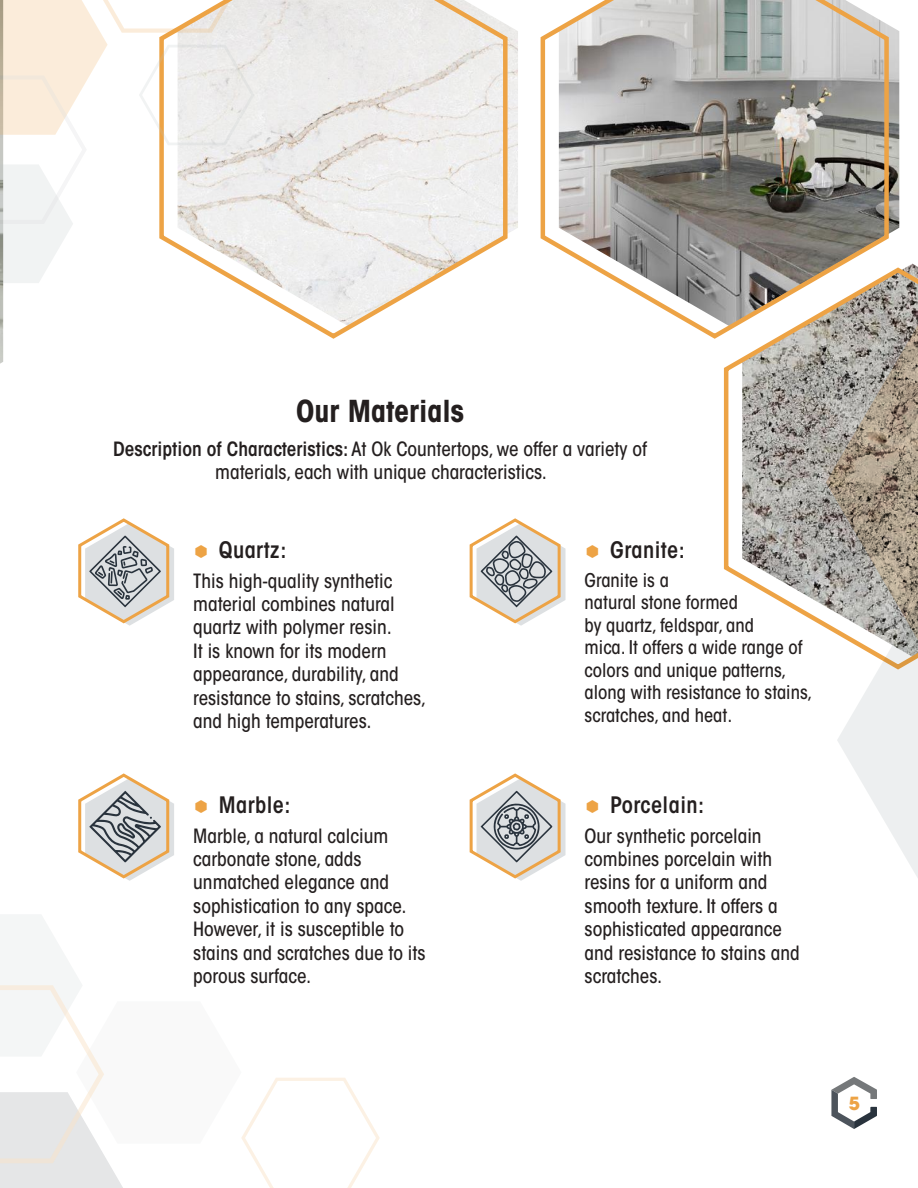
<style>
.page{position:relative;width:918px;height:1188px;background:#fff}
.page>*{position:absolute;margin:0;border:0;box-sizing:border-box;transform-origin:0 0}
.t1{font:700 condensed 30px "ITC Avant Garde Std";color:#241f1f}
.t2{font:600 condensed 22.5px "ITC Avant Garde Std";letter-spacing:.02em;color:#241f1f}
.t3{font:500 condensed 19.5px/23.4px "ITC Avant Garde Std";color:#241f1f}
.t4{font:500 condensed 18.75px/22.5px "ITC Avant Garde Std";color:#241f1f}
.t5{font:700 18px "ITC Avant Garde Std";color:#eda345}
.s1{font-weight:600}
</style>
<div class="page">
<svg style="left:0;top:915px;width:380px;height:273px"></svg>
<img style="left:0;top:283px;width:3px;height:81px">
<img style="left:510px;top:27px;width:8px;height:205px">
<svg style="left:540px;top:0;width:351px;height:339px"></svg>
<svg style="left:237px;top:0;width:273px;height:339px"></svg>
<svg style="left:720px;top:265px;width:198px;height:363px"></svg>
<svg style="left:78px;top:518px;width:96px;height:108px"></svg>
<svg style="left:469px;top:518px;width:97px;height:108px"></svg>
<svg style="left:78px;top:773px;width:96px;height:108px"></svg>
<svg style="left:469px;top:773px;width:97px;height:108px"></svg>
<svg style="left:831px;top:1077px;width:46px;height:52px"></svg>
<svg style="left:826px;top:322px;width:92px;height:556px"></svg>
<svg style="left:0;top:0;width:257px;height:283px"></svg>
<h1 class="t1" style="left:296px;top:392px;width:170px">Our Materials</h1>
<p class="t3" style="left:113px;top:437px;width:536px;text-align:center"><span class="s1">Description of Characteristics:</span> At Ok Countertops, we offer a variety of materials, each with unique characteristics.</p>
<p class="t2" style="left:219px;top:536px;width:69px">Quartz:</p>
<p class="t3" style="left:193px;top:569px;width:234px">This high-quality synthetic material combines natural quartz with polymer resin.<br>It is known for its modern appearance, durability, and resistance to stains, scratches, and high temperatures.</p>
<p class="t2" style="left:219px;top:791px;width:73px">Marble:</p>
<p class="t3" style="left:193px;top:824px;width:234px">Marble, a natural calcium carbonate stone, adds unmatched elegance and sophistication to any space.<br>However, it is susceptible to stains and scratches due to its porous surface.</p>
<p class="t2" style="left:610px;top:536px;width:76px">Granite:</p>
<p class="t4" style="left:585px;top:569px;width:229px">Granite is a<br>natural stone formed<br>by quartz, feldspar, and<br>mica. It offers a wide range of colors and unique patterns, along with resistance to stains, scratches, and heat.</p>
<p class="t2" style="left:610px;top:791px;width:96px">Porcelain:</p>
<p class="t3" style="left:585px;top:824px;width:217px">Our synthetic porcelain combines porcelain with resins for a uniform and smooth texture. It offers a sophisticated appearance and resistance to stains and scratches.</p>
<p class="t5" style="left:849px;top:1091px;width:13px">5</p>
</div>
